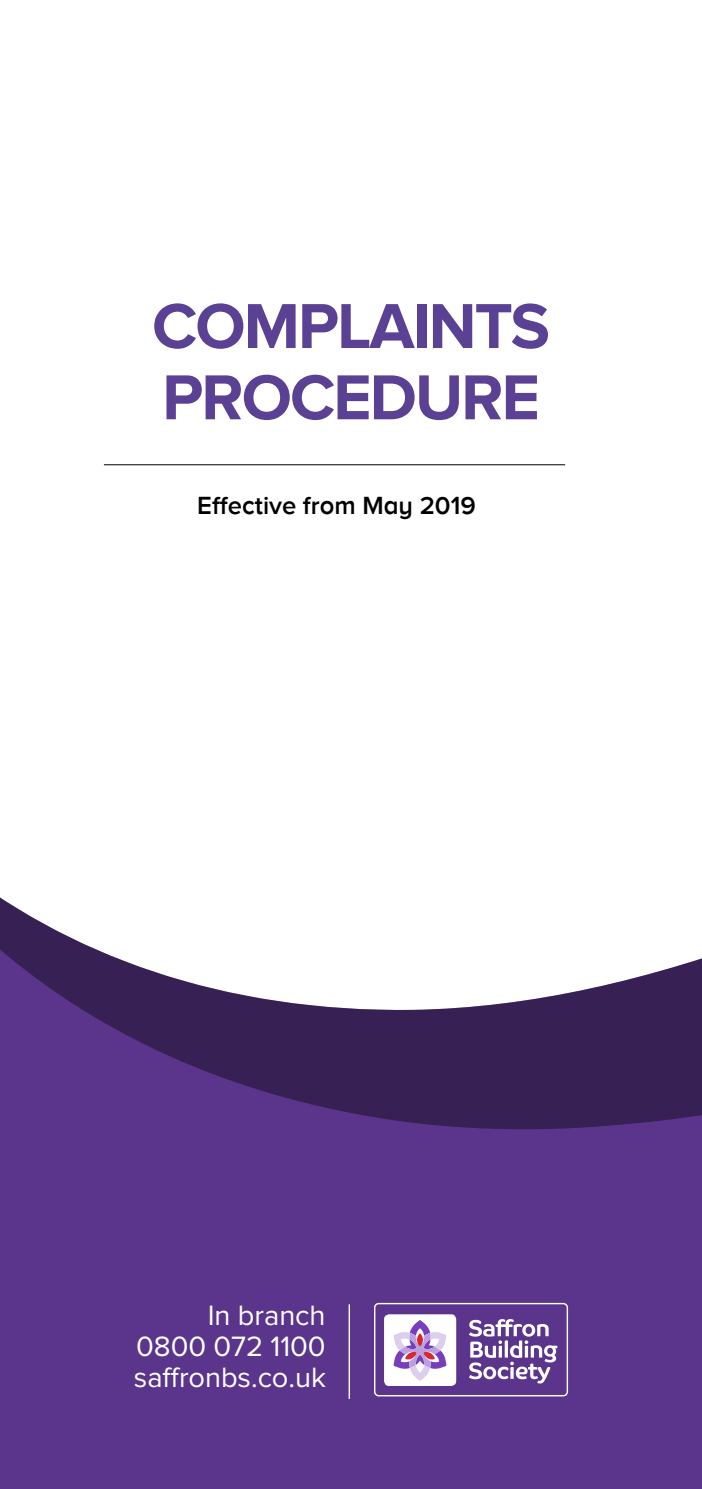
<style>
.page{position:relative;width:702px;height:1489px;background:#fff}
.page>*{position:absolute;margin:0;border:0;box-sizing:border-box;transform-origin:0 0}
.t1{font:700 65.75px/71.2px "Proxima Nova";letter-spacing:-.03em;color:#5b4193}
.t2{font:29px/31.2px "Proxima Nova";color:#fff;text-align:justify}
.t3{font:600 25.5px "Proxima Nova A";color:#000}
</style>
<div class="page">
<div style="left:0;top:1109px;width:702px;height:379px;background:#5b358c"></div>
<hr style="left:104px;top:464px;width:461px;height:1px;background:#000">
<svg style="left:0;top:897px;width:702px;height:233px"></svg>
<hr style="left:348px;top:1304px;width:2px;height:94px;background:#fff">
<div style="left:374px;top:1302px;width:194px;height:94px;border:1px solid #fff;border-radius:4px"></div>
<div style="left:384px;top:1314px;width:72px;height:71px;background:#fff;border-radius:5px"></div>
<svg style="left:469px;top:1319px;width:88px;height:64px"></svg>
<svg style="left:393px;top:1320px;width:53px;height:60px"></svg>
<h1 class="t1" style="left:152px;top:292px;width:399px">COMPLAINTS<br>PROCEDURE</h1>
<p class="t3" style="left:197px;top:490px;width:280px">Effective from May 2019</p>
<p class="t2" style="left:134px;top:1300px;width:193px;text-indent:74px">In branch 0800 072 1100 saffronbs.co.uk</p>
</div>
